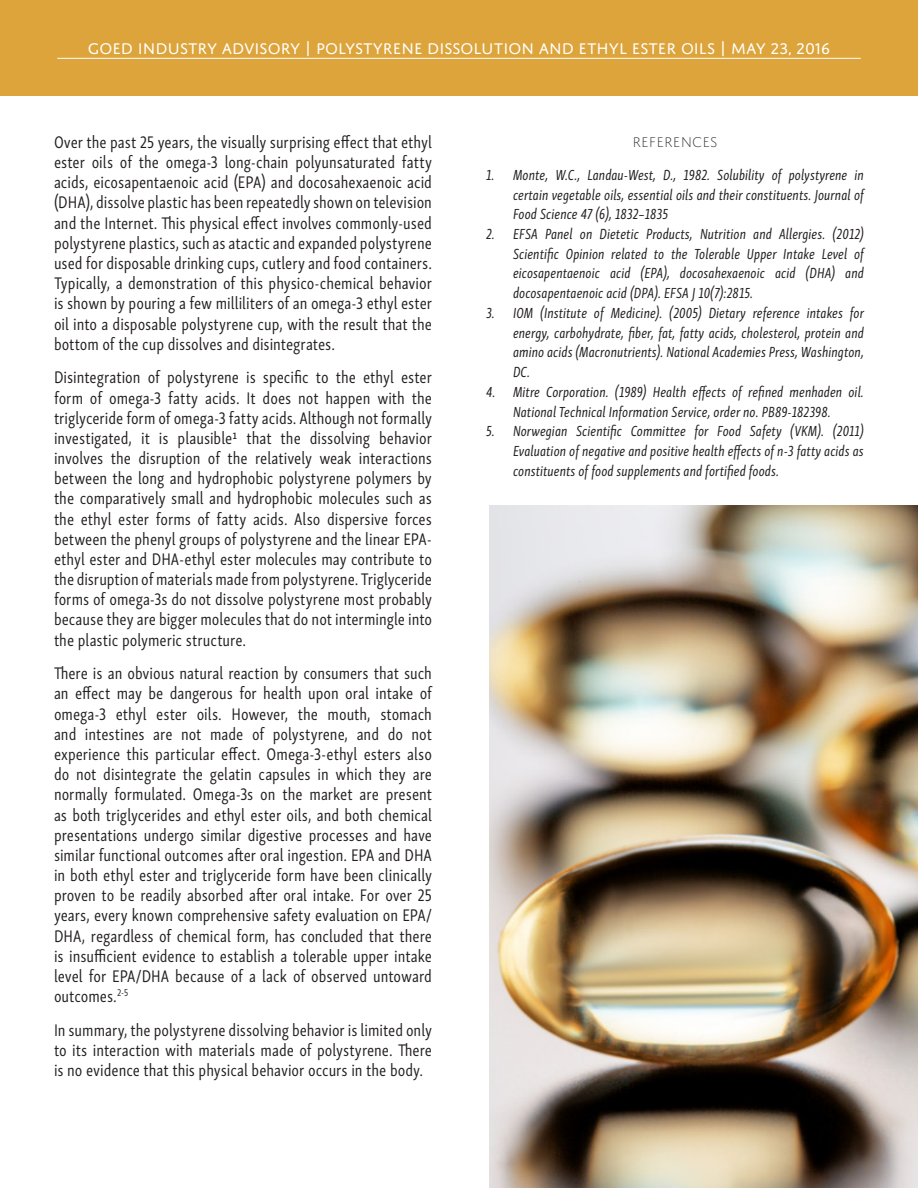
<style>
.page{position:relative;width:918px;height:1188px;background:#fff}
.page>*{position:absolute;margin:0;border:0;box-sizing:border-box;transform-origin:0 0}
.t1{font:17.25px/20.1px "Skolar Sans Cp";color:#231f20;text-align:justify}
.t2{font:16.5px "Domus Titling";color:#fff}
.t3{font:italic 15px/19.6px "Skolar Sans Cp";color:#231f20;text-align:justify}
.t4{font:200 15px "Domus Titling";color:#231f20}
</style>
<div class="page">
<div style="left:0;top:0;width:918px;height:95px;background:#dca43a"></div>
<hr style="left:57px;top:58px;width:804px;height:1px;background:#fff">
<img style="left:489px;top:505px;width:429px;height:683px">
<p class="t2" style="left:88px;top:39px;width:744px">GOED INDUSTRY ADVISORY | POLYSTYRENE DISSOLUTION AND ETHYL ESTER OILS | MAY 23, 2016</p>
<p class="t1" style="left:54px;top:131px;width:380px">Over the past 25 years, the visually surprising effect that ethyl ester oils of the omega-3 long-chain polyunsaturated fatty acids, eicosapentaenoic acid (EPA) and docosahexaenoic acid (DHA), dissolve plastic has been repeatedly shown on television and the Internet. This physical effect involves commonly-used polystyrene plastics, such as atactic and expanded polystyrene used for disposable drinking cups, cutlery and food containers.<br>Typically, a demonstration of this physico-chemical behavior is shown by pouring a few milliliters of an omega-3 ethyl ester oil into a disposable polystyrene cup, with the result that the bottom of the cup dissolves and disintegrates.</p>
<p class="t1" style="left:54px;top:366px;width:380px">Disintegration of polystyrene is specific to the ethyl ester form of omega-3 fatty acids. It does not happen with the triglyceride form of omega-3 fatty acids. Although not formally investigated, it is plausible1 that the dissolving behavior involves the disruption of the relatively weak interactions between the long and hydrophobic polystyrene polymers by the comparatively small and hydrophobic molecules such as the ethyl ester forms of fatty acids. Also dispersive forces between the phenyl groups of polystyrene and the linear EPA&shy;ethyl ester and DHA-ethyl ester molecules may contribute to the disruption of materials made from polystyrene. Triglyceride forms of omega-3s do not dissolve polystyrene most probably because they are bigger molecules that do not intermingle into the plastic polymeric structure.</p>
<p class="t1" style="left:54px;top:662px;width:380px">There is an obvious natural reaction by consumers that such an effect may be dangerous for health upon oral intake of omega-3 ethyl ester oils. However, the mouth, stomach and intestines are not made of polystyrene, and do not experience this particular effect. Omega-3-ethyl esters also do not disintegrate the gelatin capsules in which they are normally formulated. Omega-3s on the market are present as both triglycerides and ethyl ester oils, and both chemical presentations undergo similar digestive processes and have similar functional outcomes after oral ingestion. EPA and DHA in both ethyl ester and triglyceride form have been clinically proven to be readily absorbed after oral intake. For over 25 years, every known comprehensive safety evaluation on EPA/ DHA, regardless of chemical form, has concluded that there is insufficient evidence to establish a tolerable upper intake level for EPA/DHA because of a lack of observed untoward outcomes.<sup>2-5</sup></p>
<p class="t1" style="left:54px;top:1019px;width:380px">In summary, the polystyrene dissolving behavior is limited only to its interaction with materials made of polystyrene. There is no evidence that this physical behavior occurs in the body.</p>
<p class="t4" style="left:632px;top:134px;width:87px">REFERENCES</p>
<p class="t3" style="left:513px;top:164px;width:353px;text-indent:-27px">1. Monte, W.C., Landau-West, D., 1982. Solubility of polystyrene in certain vegetable oils, essential oils and their constituents. Journal of Food Science 47 (6), 1832–1835</p>
<p class="t3" style="left:513px;top:223px;width:353px;text-indent:-27px">2. EFSA Panel on Dietetic Products, Nutrition and Allergies. (2012)<br>Scientific Opinion related to the Tolerable Upper Intake Level of eicosapentaenoic acid (EPA), docosahexaenoic acid (DHA) and docosapentaenoic acid (DPA). EFSA J 10(7):2815.</p>
<p class="t3" style="left:513px;top:302px;width:353px;text-indent:-27px">3. IOM (Institute of Medicine). (2005) Dietary reference intakes for energy, carbohydrate, fiber, fat, fatty acids, cholesterol, protein and amino acids (Macronutrients). National Academies Press, Washington, DC.</p>
<p class="t3" style="left:486px;top:381px;width:379px;text-align:center">4. Mitre Corporation. (1989) Health effects of refined menhaden oil.<br>National Technical Information Service, order no. PB89-182398.</p>
<p class="t3" style="left:513px;top:420px;width:353px;text-indent:-27px">5. Norwegian Scientific Committee for Food Safety (VKM). (2011)<br>Evaluation of negative and positive health effects of n-3 fatty acids as constituents of food supplements and fortified foods.</p>
</div>
